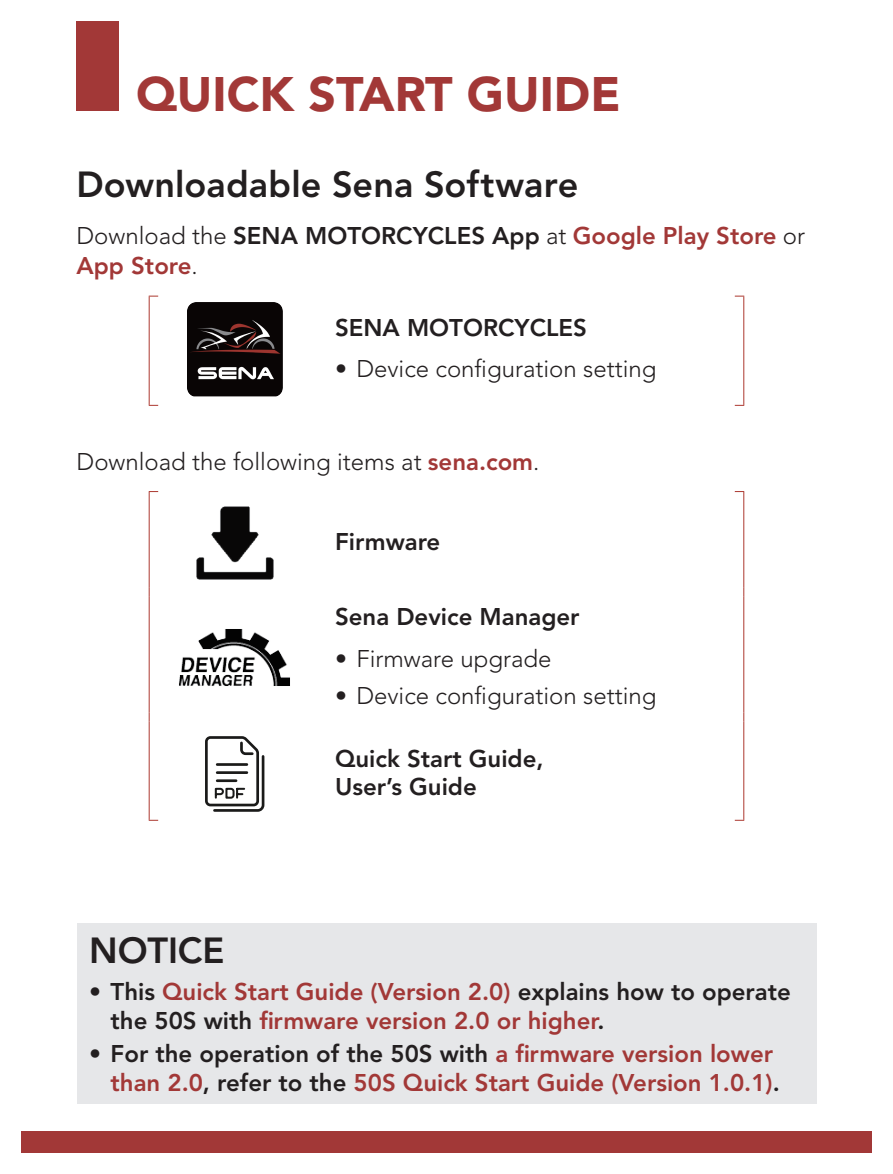
<style>
.page{position:relative;width:893px;height:1174px;background:#fff}
.page>*{position:absolute;margin:0;border:0;box-sizing:border-box;transform-origin:0 0}
.t1{font:900 48px "Avenir LT Std";color:#a23837}
.t2{font:800 36px "Avenir LT Std";color:#231f20}
.t3{font:800 24px/28.8px "Avenir LT Std";color:#a23837}
.t4{font:300 24px "Avenir LT Std";color:#231f20}
.t5{font:800 24px/28.8px "Avenir LT Std";color:#231f20}
.s1{font-weight:300;color:#231f20}
.s2{color:#231f20}
.s3{font-weight:800;color:#a23837}
</style>
<div class="page">
<div style="left:21px;top:1131px;width:851px;height:21px;background:#a23837"></div>
<div style="left:77px;top:21px;width:42px;height:90px;background:#a23837"></div>
<hr style="left:149px;top:296px;width:1px;height:109px;background:#ac382f">
<hr style="left:743px;top:296px;width:1px;height:109px;background:#ac382f">
<img style="left:187px;top:302px;width:95px;height:95px">
<hr style="left:149px;top:492px;width:1px;height:96px;background:#ac382f">
<hr style="left:149px;top:597px;width:1px;height:115px;background:#ac382f">
<hr style="left:149px;top:721px;width:1px;height:99px;background:#ac382f">
<hr style="left:743px;top:492px;width:1px;height:96px;background:#ac382f">
<hr style="left:743px;top:597px;width:1px;height:115px;background:#ac382f">
<hr style="left:743px;top:721px;width:1px;height:99px;background:#ac382f">
<img style="left:196px;top:506px;width:77px;height:73px">
<img style="left:179px;top:629px;width:111px;height:57px">
<svg style="left:205px;top:736px;width:59px;height:75px"></svg>
<div style="left:77px;top:922px;width:739px;height:181px;background:#e6e7e9"></div>
<h1 class="t1" style="left:136px;top:65px;width:486px">QUICK START GUIDE</h1>
<h2 class="t2" style="left:77px;top:163px;width:503px">Downloadable Sena Software</h2>
<p class="t3" style="left:77px;top:221px;width:730px;line-height:30px"><span class="s1">Download the</span> <span class="s2">SENA MOTORCYCLES App</span> <span class="s1">at</span> Google Play Store <span class="s1">or<br></span>App Store<span class="s1">.</span></p>
<p class="t5" style="left:335px;top:313px;width:253px">SENA MOTORCYCLES</p>
<p class="t4" style="left:335px;top:355px;width:323px">• Device configuration setting</p>
<p class="t4" style="left:77px;top:447px;width:464px">Download the following items at <span class="s3">sena.com</span>.</p>
<p class="t5" style="left:335px;top:527px;width:107px">Firmware</p>
<p class="t5" style="left:335px;top:602px;width:246px">Sena Device Manager</p>
<p class="t4" style="left:335px;top:644px;width:218px">• Firmware upgrade</p>
<p class="t4" style="left:335px;top:681px;width:323px">• Device configuration setting</p>
<p class="t5" style="left:335px;top:744px;width:210px">Quick Start Guide,<br>User’s Guide</p>
<h2 class="t2" style="left:89px;top:929px;width:137px">NOTICE</h2>
<p class="t3" style="left:111px;top:977px;width:682px;text-indent:-21px"><span class="s1">•</span> <span class="s2">This</span> Quick Start Guide (Version 2.0) <span class="s2">explains how to operate the 50S with</span> firmware version 2.0 or higher<span class="s2">.</span></p>
<p class="t3" style="left:89px;top:1039px;width:692px;text-align:right"><span class="s1">•</span> <span class="s2">For the operation of the 50S with</span> a firmware version lower than 2.0<span class="s2">, refer to the</span> 50S Quick Start Guide (Version 1.0.1)<span class="s2">.</span></p>
</div>
